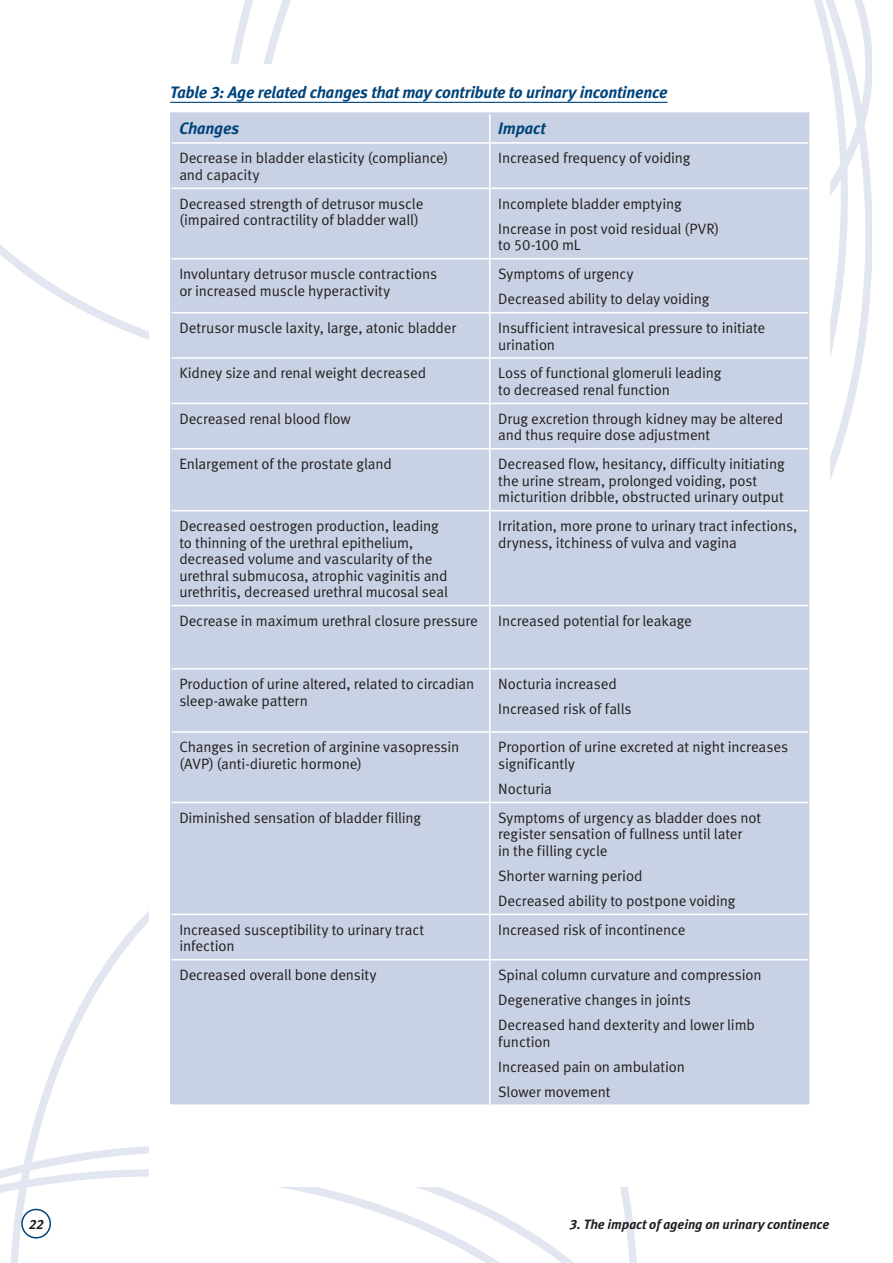
<style>
.page{position:relative;width:893px;height:1263px;background:#fff}
.page>*{position:absolute;margin:0;border:0;box-sizing:border-box;transform-origin:0 0}
.E_Table_Heading_not{font:italic 16.5px "Meta Bold LF";letter-spacing:-.01em;color:#00447b}
.TABLE_Text{font:15px/16.5px "Meta Normal LF";letter-spacing:-.01em;color:#231f20}
.text{font:italic 13.5px "Meta Bold LF";letter-spacing:-.005em;color:#231f20}
.Recommendation{font:italic 13.5px "Meta Bold LF";color:#231f20}
</style>
<div class="page">
<img style="left:0;top:0;width:872px;height:1263px">
<div style="left:149px;top:64px;width:680px;height:1122px;background:#fff"></div>
<div style="left:22px;top:1209px;width:28px;height:29px;background:#fff;border-radius:50%"></div>
<div style="left:21px;top:1209px;width:30px;height:29px;border:2px solid #00447b;border-radius:50%"></div>
<hr style="left:170px;top:102px;width:497px;height:1px;background:#00447b">
<div style="left:172px;top:114px;width:636px;height:990px;background:#c9d2e4"></div>
<hr style="left:170px;top:114px;width:2px;height:29px;background:#c9d2e4">
<hr style="left:170px;top:112px;width:320px;height:2px;background:#c9d2e4">
<svg style="left:808px;top:114px;width:1px;height:29px"></svg>
<hr style="left:490px;top:112px;width:319px;height:2px;background:#c9d2e4">
<hr style="left:170px;top:143px;width:2px;height:45px;background:#c9d2e4">
<hr style="left:808px;top:143px;width:1px;height:45px;background:#c9d2e4">
<hr style="left:170px;top:188px;width:2px;height:71px;background:#c9d2e4">
<hr style="left:808px;top:188px;width:1px;height:71px;background:#c9d2e4">
<hr style="left:170px;top:259px;width:2px;height:54px;background:#c9d2e4">
<hr style="left:808px;top:259px;width:1px;height:54px;background:#c9d2e4">
<hr style="left:170px;top:313px;width:2px;height:45px;background:#c9d2e4">
<hr style="left:808px;top:313px;width:1px;height:45px;background:#c9d2e4">
<hr style="left:170px;top:358px;width:2px;height:45px;background:#c9d2e4">
<hr style="left:808px;top:358px;width:1px;height:45px;background:#c9d2e4">
<hr style="left:170px;top:403px;width:2px;height:46px;background:#c9d2e4">
<hr style="left:808px;top:403px;width:1px;height:46px;background:#c9d2e4">
<hr style="left:170px;top:449px;width:2px;height:62px;background:#c9d2e4">
<hr style="left:808px;top:449px;width:1px;height:62px;background:#c9d2e4">
<hr style="left:170px;top:511px;width:2px;height:95px;background:#c9d2e4">
<hr style="left:808px;top:511px;width:1px;height:95px;background:#c9d2e4">
<hr style="left:170px;top:606px;width:2px;height:63px;background:#c9d2e4">
<hr style="left:808px;top:606px;width:1px;height:63px;background:#c9d2e4">
<hr style="left:170px;top:669px;width:2px;height:63px;background:#c9d2e4">
<hr style="left:808px;top:669px;width:1px;height:63px;background:#c9d2e4">
<hr style="left:170px;top:732px;width:2px;height:70px;background:#c9d2e4">
<hr style="left:808px;top:732px;width:1px;height:70px;background:#c9d2e4">
<hr style="left:170px;top:802px;width:2px;height:112px;background:#c9d2e4">
<hr style="left:808px;top:802px;width:1px;height:112px;background:#c9d2e4">
<hr style="left:170px;top:914px;width:2px;height:46px;background:#c9d2e4">
<hr style="left:808px;top:914px;width:1px;height:46px;background:#c9d2e4">
<hr style="left:170px;top:960px;width:2px;height:144px;background:#c9d2e4">
<hr style="left:808px;top:960px;width:1px;height:144px;background:#c9d2e4">
<hr style="left:489px;top:144px;width:1px;height:44px;background:#fff">
<hr style="left:172px;top:188px;width:318px;height:1px;background:#fff">
<hr style="left:490px;top:188px;width:318px;height:1px;background:#fff">
<hr style="left:489px;top:189px;width:1px;height:69px;background:#fff">
<hr style="left:172px;top:258px;width:318px;height:1px;background:#fff">
<hr style="left:490px;top:258px;width:318px;height:1px;background:#fff">
<hr style="left:489px;top:259px;width:1px;height:53px;background:#fff">
<hr style="left:172px;top:312px;width:318px;height:1px;background:#fff">
<hr style="left:490px;top:312px;width:318px;height:1px;background:#fff">
<hr style="left:489px;top:313px;width:1px;height:44px;background:#fff">
<hr style="left:172px;top:357px;width:318px;height:2px;background:#fff">
<hr style="left:490px;top:357px;width:318px;height:2px;background:#fff">
<hr style="left:489px;top:359px;width:1px;height:44px;background:#fff">
<hr style="left:172px;top:403px;width:318px;height:1px;background:#fff">
<hr style="left:490px;top:403px;width:318px;height:1px;background:#fff">
<hr style="left:489px;top:404px;width:1px;height:44px;background:#fff">
<hr style="left:172px;top:448px;width:318px;height:1px;background:#fff">
<hr style="left:490px;top:448px;width:318px;height:1px;background:#fff">
<hr style="left:489px;top:449px;width:1px;height:61px;background:#fff">
<hr style="left:172px;top:510px;width:318px;height:1px;background:#fff">
<hr style="left:490px;top:510px;width:318px;height:1px;background:#fff">
<hr style="left:489px;top:511px;width:1px;height:94px;background:#fff">
<hr style="left:172px;top:605px;width:318px;height:1px;background:#fff">
<hr style="left:490px;top:605px;width:318px;height:1px;background:#fff">
<hr style="left:489px;top:606px;width:1px;height:62px;background:#fff">
<hr style="left:172px;top:668px;width:318px;height:1px;background:#fff">
<hr style="left:490px;top:668px;width:318px;height:1px;background:#fff">
<hr style="left:489px;top:669px;width:1px;height:62px;background:#fff">
<hr style="left:172px;top:731px;width:318px;height:2px;background:#fff">
<hr style="left:490px;top:731px;width:318px;height:2px;background:#fff">
<hr style="left:489px;top:733px;width:1px;height:69px;background:#fff">
<hr style="left:172px;top:802px;width:318px;height:1px;background:#fff">
<hr style="left:490px;top:802px;width:318px;height:1px;background:#fff">
<hr style="left:489px;top:803px;width:1px;height:111px;background:#fff">
<hr style="left:172px;top:914px;width:318px;height:1px;background:#fff">
<hr style="left:490px;top:914px;width:318px;height:1px;background:#fff">
<hr style="left:489px;top:915px;width:1px;height:44px;background:#fff">
<hr style="left:172px;top:959px;width:318px;height:1px;background:#fff">
<hr style="left:490px;top:959px;width:318px;height:1px;background:#fff">
<hr style="left:489px;top:960px;width:1px;height:144px;background:#fff">
<svg style="left:489px;top:114px;width:1px;height:28px"></svg>
<hr style="left:172px;top:142px;width:318px;height:2px;background:#fff">
<hr style="left:490px;top:142px;width:318px;height:2px;background:#fff">
<p class="E_Table_Heading_not" style="left:170px;top:82px;width:499px">Table 3: Age related changes that may contribute to urinary incontinence</p>
<p class="E_Table_Heading_not" style="left:179px;top:119px;width:61px">Changes</p>
<p class="E_Table_Heading_not" style="left:498px;top:119px;width:49px">Impact</p>
<p class="TABLE_Text" style="left:179px;top:150px;width:270px">Decrease in bladder elasticity (compliance) and capacity</p>
<p class="TABLE_Text" style="left:498px;top:150px;width:194px">Increased frequency of voiding</p>
<p class="TABLE_Text" style="left:179px;top:195px;width:245px">Decreased strength of detrusor muscle (impaired contractility of bladder wall)</p>
<p class="TABLE_Text" style="left:498px;top:195px;width:185px">Incomplete bladder emptying</p>
<p class="TABLE_Text" style="left:498px;top:220px;width:223px">Increase in post void residual (PVR) to 50-100 mL</p>
<p class="TABLE_Text" style="left:179px;top:265px;width:259px">Involuntary detrusor muscle contractions or increased muscle hyperactivity</p>
<p class="TABLE_Text" style="left:498px;top:265px;width:137px">Symptoms of urgency</p>
<p class="TABLE_Text" style="left:498px;top:290px;width:212px">Decreased ability to delay voiding</p>
<p class="TABLE_Text" style="left:179px;top:319px;width:278px">Detrusor muscle laxity, large, atonic bladder</p>
<p class="TABLE_Text" style="left:498px;top:319px;width:268px">Insufficient intravesical pressure to initiate urination</p>
<p class="TABLE_Text" style="left:179px;top:365px;width:248px">Kidney size and renal weight decreased</p>
<p class="TABLE_Text" style="left:498px;top:365px;width:225px">Loss of functional glomeruli leading to decreased renal function</p>
<p class="TABLE_Text" style="left:179px;top:410px;width:173px">Decreased renal blood flow</p>
<p class="TABLE_Text" style="left:498px;top:410px;width:287px">Drug excretion through kidney may be altered and thus require dose adjustment</p>
<p class="TABLE_Text" style="left:179px;top:456px;width:214px">Enlargement of the prostate gland</p>
<p class="TABLE_Text" style="left:498px;top:456px;width:288px">Decreased flow, hesitancy, difficulty initiating the urine stream, prolonged voiding, post micturition dribble, obstructed urinary output</p>
<p class="TABLE_Text" style="left:179px;top:517px;width:270px">Decreased oestrogen production, leading to thinning of the urethral epithelium, decreased volume and vascularity of the urethral submucosa, atrophic vaginitis and urethritis, decreased urethral mucosal seal</p>
<p class="TABLE_Text" style="left:498px;top:517px;width:301px">Irritation, more prone to urinary tract infections, dryness, itchiness of vulva and vagina</p>
<p class="TABLE_Text" style="left:179px;top:612px;width:300px">Decrease in maximum urethral closure pressure</p>
<p class="TABLE_Text" style="left:498px;top:612px;width:195px">Increased potential for leakage</p>
<p class="TABLE_Text" style="left:179px;top:676px;width:296px">Production of urine altered, related to circadian sleep-awake pattern</p>
<p class="TABLE_Text" style="left:498px;top:676px;width:120px">Nocturia increased</p>
<p class="TABLE_Text" style="left:498px;top:701px;width:135px">Increased risk of falls</p>
<p class="TABLE_Text" style="left:179px;top:739px;width:281px">Changes in secretion of arginine vasopressin (AVP) (anti-diuretic hormone)</p>
<p class="TABLE_Text" style="left:498px;top:739px;width:291px">Proportion of urine excreted at night increases significantly</p>
<p class="TABLE_Text" style="left:498px;top:780px;width:55px">Nocturia</p>
<p class="TABLE_Text" style="left:179px;top:809px;width:243px">Diminished sensation of bladder filling</p>
<p class="TABLE_Text" style="left:498px;top:809px;width:264px">Symptoms of urgency as bladder does not register sensation of fullness until later<br>in the filling cycle</p>
<p class="TABLE_Text" style="left:498px;top:867px;width:146px">Shorter warning period</p>
<p class="TABLE_Text" style="left:498px;top:892px;width:239px">Decreased ability to postpone voiding</p>
<p class="TABLE_Text" style="left:179px;top:921px;width:246px">Increased susceptibility to urinary tract infection</p>
<p class="TABLE_Text" style="left:498px;top:921px;width:189px">Increased risk of incontinence</p>
<p class="TABLE_Text" style="left:179px;top:966px;width:199px">Decreased overall bone density</p>
<p class="TABLE_Text" style="left:498px;top:966px;width:265px">Spinal column curvature and compression</p>
<p class="TABLE_Text" style="left:498px;top:991px;width:194px">Degenerative changes in joints</p>
<p class="TABLE_Text" style="left:498px;top:1016px;width:258px">Decreased hand dexterity and lower limb function</p>
<p class="TABLE_Text" style="left:498px;top:1058px;width:188px">Increased pain on ambulation</p>
<p class="TABLE_Text" style="left:498px;top:1083px;width:114px">Slower movement</p>
<p class="Recommendation" style="left:29px;top:1216px;width:16px">22</p>
<p class="text" style="left:570px;top:1216px;width:261px">3. The impact of ageing on urinary continence</p>
</div>
